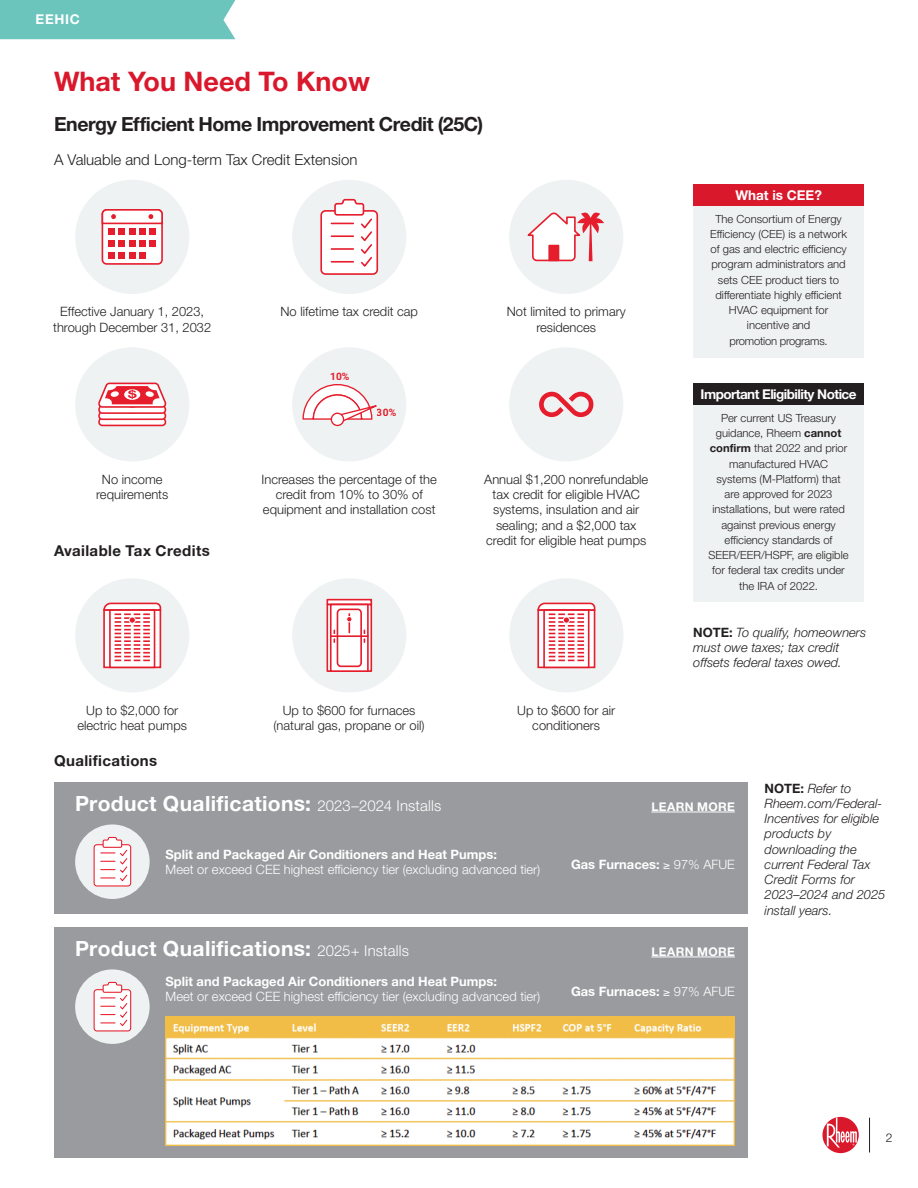
<style>
.page{position:relative;width:918px;height:1188px;background:#fff}
.page>*{position:absolute;margin:0;border:0;box-sizing:border-box;transform-origin:0 0}
.t1{font:700 27px "Rheem Sans";color:#d9182b}
.t2{font:700 21px "Rheem Sans";letter-spacing:.015em;color:#fff}
.t3{font:700 19.5px "Rheem Sans";letter-spacing:-.025em;color:#231f20}
.t4{font:300 15px "Rheem Sans";color:#231f20}
.t5{font:700 15px "Rheem Sans";letter-spacing:.025em;color:#231f20}
.t6{font:700 13.5px "Rheem Sans";letter-spacing:-.04em;color:#fff}
.t7{font:700 13.5px "Rheem Sans";color:#fff}
.t8{font:300 12.9px/15.3px "Rheem Sans";color:#231f20;text-align:center}
.t9{font:italic 300 12.9px/15.3px "Rheem Sans";color:#231f20}
.t10{font:700 12.9px "Rheem Sans";color:#fff}
.t11{font:300 12.9px "Rheem Sans";color:#fff}
.t12{font:700 12px "Rheem Sans";letter-spacing:.03em;color:#fff}
.t13{font:300 12px "Rheem Sans";color:#231f20}
.t14{font:300 11.25px/15.3px "Rheem Sans";color:#231f20;text-align:center}
.t15{font:700 10.2px "Roboto";color:#e51d2d}
.s1{font-weight:700}
.s2{font-weight:700;font-style:normal}
.s3{font-weight:300;font-size:15px}
.s4{font-weight:300}
</style>
<div class="page">
<hr style="left:869px;top:1118px;width:1px;height:35px;background:#231f20">
<svg style="left:822px;top:1117px;width:37px;height:36px"></svg>
<svg style="left:827px;top:1117px;width:30px;height:31px"></svg>
<div style="left:0;top:0;width:235px;height:39px;background:#6bc5bd"></div>
<div style="left:75px;top:347px;width:114px;height:114px;background:#eef2f2;border-radius:50%"></div>
<svg style="left:98px;top:383px;width:69px;height:43px;background:#f29da4"></svg>
<div style="left:292px;top:347px;width:114px;height:114px;background:#eef2f2;border-radius:50%"></div>
<svg style="left:302px;top:384px;width:75px;height:41px"></svg>
<div style="left:331px;top:413px;width:13px;height:12px;background:#fff;border-radius:50%"></div>
<div style="left:331px;top:413px;width:13px;height:13px;border:1px solid #e51d2d;border-radius:50%"></div>
<div style="left:509px;top:347px;width:114px;height:114px;background:#eef2f2;border-radius:50%"></div>
<svg style="left:539px;top:392px;width:55px;height:25px"></svg>
<div style="left:75px;top:180px;width:114px;height:114px;background:#eef2f2;border-radius:50%"></div>
<div style="left:102px;top:210px;width:60px;height:54px;background:#fff;border-radius:4px"></div>
<div style="left:102px;top:209px;width:61px;height:56px;border:2px solid #e51d2d;border-radius:4px"></div>
<div style="left:108px;top:241px;width:7px;height:6px;background:#e51d2d"></div>
<svg style="left:119px;top:241px;width:16px;height:6px"></svg>
<div style="left:139px;top:241px;width:7px;height:6px;background:#e51d2d"></div>
<svg style="left:150px;top:241px;width:6px;height:6px"></svg>
<div style="left:108px;top:253px;width:7px;height:6px;background:#e51d2d"></div>
<svg style="left:119px;top:253px;width:16px;height:6px"></svg>
<div style="left:139px;top:253px;width:7px;height:6px;background:#e51d2d"></div>
<svg style="left:101px;top:209px;width:62px;height:26px"></svg>
<div style="left:292px;top:180px;width:114px;height:114px;background:#eef2f2;border-radius:50%"></div>
<div style="left:321px;top:211px;width:56px;height:63px;background:#fff;border-radius:4px"></div>
<div style="left:320px;top:210px;width:58px;height:65px;border:2px solid #e51d2d;border-radius:4px"></div>
<svg style="left:331px;top:198px;width:43px;height:69px"></svg>
<div style="left:509px;top:180px;width:114px;height:114px;background:#eef2f2;border-radius:50%"></div>
<svg style="left:527px;top:212px;width:77px;height:50px"></svg>
<div style="left:75px;top:578px;width:114px;height:114px;background:#eef2f2;border-radius:50%"></div>
<svg style="left:112px;top:661px;width:40px;height:4px"></svg>
<div style="left:109px;top:609px;width:46px;height:59px;border:2px solid #e51d2d"></div>
<svg style="left:103px;top:602px;width:59px;height:59px;background:#f5b6bb"></svg>
<div style="left:129px;top:617px;width:7px;height:7px;border:1px solid #fff;border-radius:50%"></div>
<div style="left:292px;top:578px;width:114px;height:114px;background:#eef2f2;border-radius:50%"></div>
<div style="left:327px;top:599px;width:45px;height:6px;border:2px solid #e51d2d"></div>
<div style="left:327px;top:604px;width:45px;height:68px;border:2px solid #e51d2d"></div>
<svg style="left:333px;top:607px;width:33px;height:62px"></svg>
<div style="left:330px;top:604px;width:39px;height:68px;border:2px solid #e51d2d"></div>
<div style="left:337px;top:609px;width:24px;height:57px;background:#fff;border-radius:4px"></div>
<div style="left:337px;top:609px;width:25px;height:58px;border:2px solid #e51d2d;border-radius:4px"></div>
<hr style="left:330px;top:635px;width:39px;height:2px;background:#e51d2d">
<svg style="left:346px;top:614px;width:6px;height:19px"></svg>
<div style="left:509px;top:578px;width:114px;height:114px;background:#eef2f2;border-radius:50%"></div>
<div style="left:544px;top:610px;width:45px;height:57px;background:linear-gradient(to right,#fff,#fff)"></div>
<div style="left:543px;top:609px;width:47px;height:59px;border:2px solid #e51d2d"></div>
<svg style="left:537px;top:602px;width:59px;height:59px;background:#f6b7bc"></svg>
<div style="left:563px;top:617px;width:7px;height:6px;background:#e51d2d;border-radius:50%"></div>
<div style="left:563px;top:617px;width:7px;height:7px;border:1px solid #fff;border-radius:50%"></div>
<div style="left:693px;top:184px;width:171px;height:22px;background:#d9182b"></div>
<div style="left:693px;top:206px;width:171px;height:151px;background:#eff2f2"></div>
<div style="left:693px;top:384px;width:171px;height:21px;background:#231f20"></div>
<div style="left:693px;top:405px;width:171px;height:196px;background:#eff2f2"></div>
<div style="left:54px;top:782px;width:694px;height:132px;background:#999b9e"></div>
<div style="left:54px;top:927px;width:694px;height:231px;background:#999b9e"></div>
<div style="left:75px;top:824px;width:75px;height:75px;background:#eef2f2;border-radius:50%"></div>
<div style="left:94px;top:845px;width:37px;height:41px;background:#fff;border-radius:3px"></div>
<div style="left:94px;top:844px;width:37px;height:43px;border:1px solid #e51d2d;border-radius:3px"></div>
<svg style="left:101px;top:836px;width:27px;height:46px"></svg>
<div style="left:75px;top:969px;width:75px;height:75px;background:#eef2f2;border-radius:50%"></div>
<div style="left:94px;top:990px;width:37px;height:41px;background:#fff;border-radius:3px"></div>
<div style="left:94px;top:989px;width:37px;height:42px;border:1px solid #e51d2d;border-radius:3px"></div>
<svg style="left:101px;top:981px;width:27px;height:45px"></svg>
<hr style="left:651px;top:812px;width:84px;height:1px;background:#fff">
<hr style="left:651px;top:957px;width:84px;height:1px;background:#fff">
<img style="left:166px;top:1017px;width:569px;height:128px">
<p class="t6" style="left:36px;top:11px;width:46px">EEHIC</p>
<h1 class="t1" style="left:54px;top:64px;width:318px">What You Need To Know</h1>
<h3 class="t3" style="left:54px;top:112px;width:431px">Energy Efficient Home Improvement Credit (25C)</h3>
<h3 class="t4" style="left:54px;top:151px;width:305px">A Valuable and Long-term Tax Credit Extension</h3>
<p class="t8" style="left:53px;top:305px;width:160px">Effective January 1, 2023, through December 31, 2032</p>
<p class="t8" style="left:281px;top:305px;width:139px">No lifetime tax credit cap</p>
<p class="t8" style="left:507px;top:305px;width:121px">Not limited to primary residences</p>
<p class="t8" style="left:96px;top:472px;width:74px">No income requirements</p>
<h3 class="t5" style="left:54px;top:541px;width:157px">Available Tax Credits</h3>
<p class="t15" style="left:330px;top:369px;width:21px">10%</p>
<p class="t15" style="left:377px;top:405px;width:21px">30%</p>
<p class="t8" style="left:262px;top:472px;width:177px">Increases the percentage of the credit from 10% to 30% of equipment and installation cost</p>
<p class="t8" style="left:484px;top:472px;width:165px">Annual $1,200 nonrefundable tax credit for eligible HVAC systems, insulation and air sealing; and a $2,000 tax credit for eligible heat pumps</p>
<p class="t8" style="left:78px;top:703px;width:111px">Up to $2,000 for electric heat pumps</p>
<p class="t8" style="left:273px;top:703px;width:153px">Up to $600 for furnaces (natural gas, propane or oil)</p>
<p class="t8" style="left:517px;top:703px;width:100px">Up to $600 for air conditioners</p>
<h3 class="t5" style="left:54px;top:751px;width:105px">Qualifications</h3>
<p class="t7" style="left:735px;top:187px;width:88px">What is CEE?</p>
<p class="t14" style="left:710px;top:211px;width:138px">The Consortium of Energy<br>Efficiency (CEE) is a network of gas and electric efficiency program administrators and sets CEE product tiers to differentiate highly efficient<br>HVAC equipment for incentive and<br>promotion programs.</p>
<p class="t6" style="left:701px;top:386px;width:158px">Important Eligibility Notice</p>
<p class="t14" style="left:709px;top:411px;width:142px">Per current US Treasury guidance, Rheem <span class="s1">cannot confirm</span> that 2022 and prior manufactured HVAC systems (M-Platform) that are approved for 2023 installations, but were rated against previous energy efficiency standards of<br>SEER/EER/HSPF, are eligible for federal tax credits under the IRA of 2022.</p>
<p class="t9" style="left:693px;top:624px;width:175px"><span class="s2">NOTE:</span> To qualify, homeowners must owe taxes; tax credit offsets federal taxes owed.</p>
<h2 class="t2" style="left:75px;top:790px;width:368px">Product Qualifications: <span class="s3">2023–2024 Installs</span></h2>
<p class="t12" style="left:651px;top:799px;width:85px">LEARN MORE</p>
<p class="t10" style="left:166px;top:846px;width:333px">Split and Packaged Air Conditioners and Heat Pumps:</p>
<p class="t11" style="left:166px;top:861px;width:376px">Meet or exceed CEE highest efficiency tier (excluding advanced tier)</p>
<p class="t10" style="left:571px;top:856px;width:165px">Gas Furnaces: ≥ <span class="s4">97% AFUE</span></p>
<h2 class="t2" style="left:75px;top:935px;width:336px">Product Qualifications: <span class="s3">2025+ Installs</span></h2>
<p class="t12" style="left:651px;top:944px;width:85px">LEARN MORE</p>
<p class="t10" style="left:166px;top:973px;width:333px">Split and Packaged Air Conditioners and Heat Pumps:</p>
<p class="t11" style="left:166px;top:989px;width:376px">Meet or exceed CEE highest efficiency tier (excluding advanced tier)</p>
<p class="t10" style="left:571px;top:984px;width:165px">Gas Furnaces: ≥ <span class="s4">97% AFUE</span></p>
<p class="t9" style="left:765px;top:780px;width:122px"><span class="s2">NOTE:</span> Refer to<br>Rheem.com/Federal-<br>Incentives for eligible products by downloading the current Federal Tax<br>Credit Forms for<br>2023–2024 and 2025 install years.</p>
<p class="t13" style="left:886px;top:1130px;width:8px">2</p>
</div>
